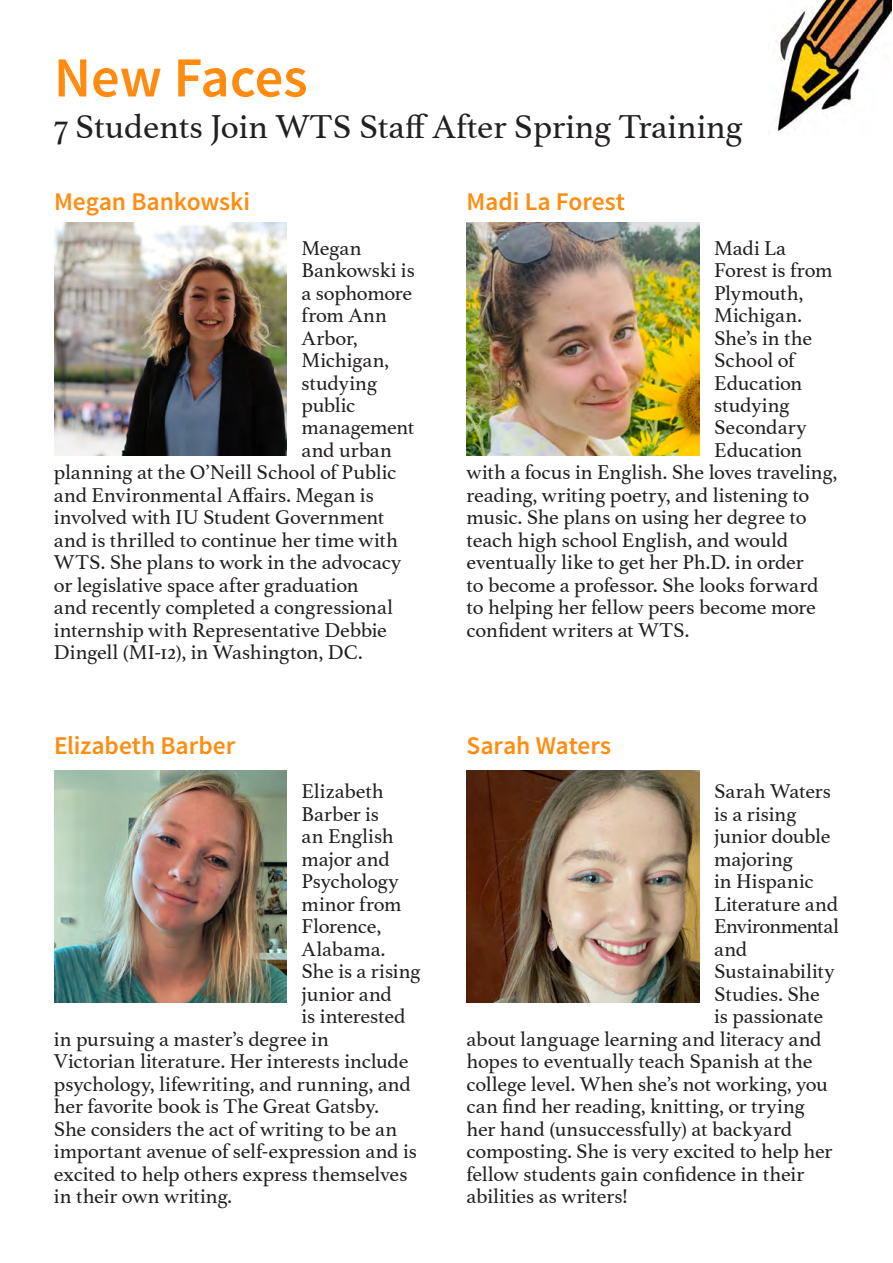
<style>
.page{position:relative;width:893px;height:1263px;background:#fff}
.page>*{position:absolute;margin:0;border:0;box-sizing:border-box;transform-origin:0 0}
.t1{font:600 56.55px "Source Sans Pro";color:#ff8c10}
.t2{font:34.8px "Athelas";color:#231f20}
.t3{font:600 25.5px "Source Sans Pro";letter-spacing:-.005em;color:#ff8c10}
.t4{font:21px "Athelas";letter-spacing:-.01em;color:#231f20}
.t5{font:21px "Athelas";letter-spacing:-.035em;color:#231f20}
</style>
<div class="page">
<img style="left:776px;top:0;width:115px;height:135px">
<img style="left:54px;top:223px;width:232px;height:232px">
<img style="left:54px;top:770px;width:232px;height:233px">
<img style="left:467px;top:223px;width:232px;height:232px">
<img style="left:467px;top:770px;width:232px;height:233px">
<h2 class="t1" style="left:54px;top:42px;width:255px">New Faces</h2>
<h3 class="t2" style="left:54px;top:99px;width:690px">7 Students Join WTS Staff After Spring Training</h3>
<h4 class="t3" style="left:54px;top:186px;width:198px">Megan Bankowski</h4>
<p class="t4" style="left:302px;top:231px;width:62px">Megan</p>
<p class="t4" style="left:302px;top:253px;width:115px">Bankowski is</p>
<p class="t4" style="left:302px;top:276px;width:112px">a sophomore</p>
<p class="t4" style="left:302px;top:298px;width:87px">from Ann</p>
<p class="t4" style="left:302px;top:321px;width:58px">Arbor,</p>
<p class="t4" style="left:302px;top:343px;width:89px">Michigan,</p>
<p class="t4" style="left:302px;top:366px;width:77px">studying</p>
<p class="t4" style="left:302px;top:388px;width:55px">public</p>
<p class="t4" style="left:302px;top:411px;width:114px">management</p>
<p class="t4" style="left:302px;top:433px;width:92px">and urban</p>
<p class="t4" style="left:54px;top:456px;width:344px">planning at the O’Neill School of Public</p>
<p class="t4" style="left:54px;top:478px;width:321px">and Environmental Affairs. Megan is</p>
<p class="t4" style="left:54px;top:501px;width:332px">involved with IU Student Government</p>
<p class="t4" style="left:54px;top:523px;width:346px">and is thrilled to continue her time with</p>
<p class="t4" style="left:54px;top:546px;width:349px">WTS. She plans to work in the advocacy</p>
<p class="t4" style="left:54px;top:568px;width:306px">or legislative space after graduation</p>
<p class="t4" style="left:54px;top:591px;width:341px">and recently completed a congressional</p>
<p class="t4" style="left:54px;top:613px;width:334px">internship with Representative Debbie</p>
<p class="t4" style="left:54px;top:636px;width:310px">Dingell (MI-12), in Washington, DC.</p>
<h4 class="t3" style="left:54px;top:729px;width:183px">Elizabeth Barber</h4>
<p class="t4" style="left:302px;top:775px;width:84px">Elizabeth</p>
<p class="t4" style="left:302px;top:797px;width:79px">Barber is</p>
<p class="t4" style="left:302px;top:820px;width:94px">an English</p>
<p class="t4" style="left:302px;top:842px;width:90px">major and</p>
<p class="t4" style="left:302px;top:865px;width:99px">Psychology</p>
<p class="t4" style="left:302px;top:887px;width:102px">minor from</p>
<p class="t4" style="left:302px;top:910px;width:81px">Florence,</p>
<p class="t4" style="left:302px;top:932px;width:85px">Alabama.</p>
<p class="t4" style="left:302px;top:955px;width:121px">She is a rising</p>
<p class="t4" style="left:302px;top:977px;width:92px">junior and</p>
<p class="t4" style="left:302px;top:1000px;width:106px">is interested</p>
<p class="t4" style="left:54px;top:1022px;width:276px">in pursuing a master’s degree in</p>
<p class="t4" style="left:54px;top:1045px;width:356px">Victorian literature. Her interests include</p>
<p class="t4" style="left:54px;top:1067px;width:358px">psychology, lifewriting, and running, and</p>
<p class="t4" style="left:54px;top:1090px;width:326px">her favorite book is The Great Gatsby.</p>
<p class="t4" style="left:54px;top:1112px;width:345px">She considers the act of writing to be an</p>
<p class="t4" style="left:54px;top:1135px;width:364px">important avenue of self-expression and is</p>
<p class="t4" style="left:54px;top:1157px;width:355px">excited to help others express themselves</p>
<p class="t4" style="left:54px;top:1180px;width:180px">in their own writing.</p>
<h4 class="t3" style="left:467px;top:186px;width:160px">Madi La Forest</h4>
<p class="t4" style="left:714px;top:231px;width:74px">Madi La</p>
<p class="t4" style="left:714px;top:253px;width:120px">Forest is from</p>
<p class="t4" style="left:714px;top:276px;width:91px">Plymouth,</p>
<p class="t4" style="left:714px;top:298px;width:89px">Michigan.</p>
<p class="t4" style="left:714px;top:321px;width:100px">She’s in the</p>
<p class="t4" style="left:714px;top:343px;width:82px">School of</p>
<p class="t4" style="left:714px;top:366px;width:90px">Education</p>
<p class="t4" style="left:714px;top:388px;width:77px">studying</p>
<p class="t4" style="left:714px;top:411px;width:94px">Secondary</p>
<p class="t4" style="left:714px;top:433px;width:90px">Education</p>
<p class="t4" style="left:467px;top:456px;width:372px">with a focus in English. She loves traveling,</p>
<p class="t4" style="left:467px;top:478px;width:344px">reading, writing poetry, and listening to</p>
<p class="t4" style="left:467px;top:501px;width:342px">music. She plans on using her degree to</p>
<p class="t4" style="left:467px;top:523px;width:323px">teach high school English, and would</p>
<p class="t4" style="left:467px;top:546px;width:339px">eventually like to get her Ph.D. in order</p>
<p class="t4" style="left:467px;top:568px;width:354px">to become a professor. She looks forward</p>
<p class="t4" style="left:467px;top:591px;width:351px">to helping her fellow peers become more</p>
<p class="t4" style="left:467px;top:613px;width:224px">confident writers at WTS.</p>
<h4 class="t3" style="left:467px;top:729px;width:146px">Sarah Waters</h4>
<p class="t4" style="left:714px;top:775px;width:118px">Sarah Waters</p>
<p class="t4" style="left:714px;top:797px;width:84px">is a rising</p>
<p class="t4" style="left:714px;top:820px;width:118px">junior double</p>
<p class="t4" style="left:714px;top:842px;width:80px">majoring</p>
<p class="t4" style="left:714px;top:865px;width:101px">in Hispanic</p>
<p class="t4" style="left:714px;top:887px;width:126px">Literature and</p>
<p class="t5" style="left:714px;top:910px;width:126px">Environmental</p>
<p class="t4" style="left:714px;top:932px;width:35px">and</p>
<p class="t4" style="left:714px;top:955px;width:122px">Sustainability</p>
<p class="t4" style="left:714px;top:977px;width:107px">Studies. She</p>
<p class="t4" style="left:714px;top:1000px;width:111px">is passionate</p>
<p class="t4" style="left:467px;top:1022px;width:357px">about language learning and literacy and</p>
<p class="t4" style="left:467px;top:1045px;width:347px">hopes to eventually teach Spanish at the</p>
<p class="t4" style="left:467px;top:1067px;width:363px">college level. When she’s not working, you</p>
<p class="t4" style="left:467px;top:1090px;width:340px">can find her reading, knitting, or trying</p>
<p class="t4" style="left:467px;top:1112px;width:327px">her hand (unsuccessfully) at backyard</p>
<p class="t4" style="left:467px;top:1135px;width:367px">composting. She is very excited to help her</p>
<p class="t4" style="left:467px;top:1157px;width:339px">fellow students gain confidence in their</p>
<p class="t4" style="left:467px;top:1180px;width:162px">abilities as writers!</p>
</div>
